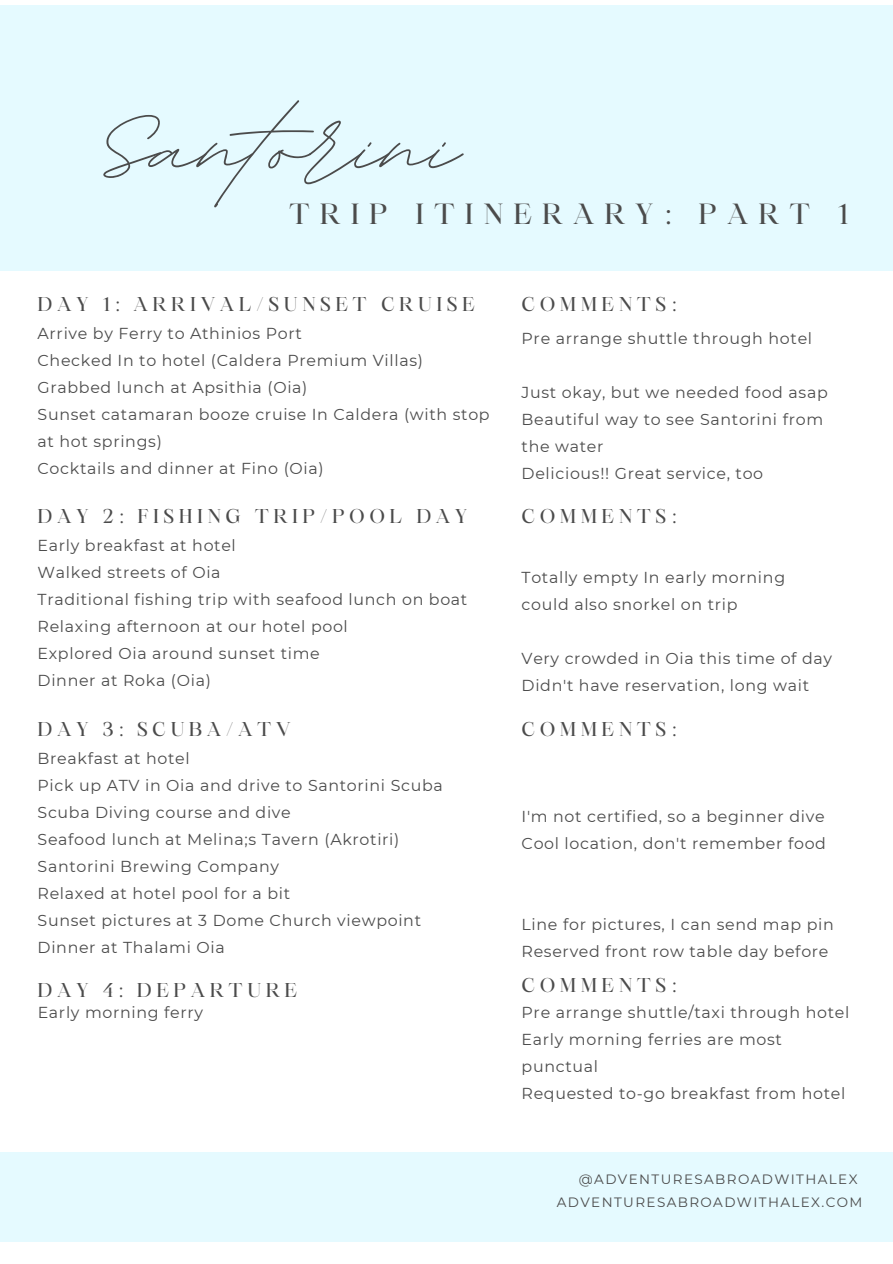
<style>
.page{position:relative;width:893px;height:1264px;background:#fff}
.page>*{position:absolute;margin:0;border:0;box-sizing:border-box;transform-origin:0 0}
.t1{font:158.1px "BD Script";color:#4b4b4b}
.t2{font:27.9px "Maharlika";letter-spacing:.36em;color:#4b4b4b}
.t3{font:19.2px "Maharlika";letter-spacing:.23em;color:#4b4b4b}
.t4{font:15.9px/27px "Montserrat";letter-spacing:.045em;color:#4b4b4b}
.t5{font:13.5px "Montserrat";letter-spacing:.105em;color:#4b4b4b}
</style>
<div class="page">
<div style="left:0;top:1152px;width:892px;height:89px;background:#e5faff"></div>
<div style="left:0;top:5px;width:892px;height:266px;background:#e5faff"></div>
<p class="t1" style="left:99px;top:43px;width:362px">Santorini</p>
<p class="t2" style="left:289px;top:203px;width:560px">TRIP ITINERARY: PART 1</p>
<p class="t3" style="left:38px;top:296px;width:439px">DAY 1: ARRIVAL/SUNSET CRUISE</p>
<p class="t3" style="left:521px;top:296px;width:156px">COMMENTS:</p>
<p class="t4" style="left:521px;top:325px;width:292px">Pre arrange shuttle through hotel</p>
<p class="t4" style="left:521px;top:379px;width:308px">Just okay, but we needed food asap</p>
<p class="t4" style="left:521px;top:406px;width:303px">Beautiful way to see Santorini from the water</p>
<p class="t4" style="left:521px;top:460px;width:243px">Delicious!! Great service, too</p>
<p class="t4" style="left:38px;top:320px;width:266px">Arrive by Ferry to Athinios Port</p>
<p class="t4" style="left:38px;top:347px;width:387px">Checked In to hotel (Caldera Premium Villas)</p>
<p class="t4" style="left:38px;top:374px;width:271px">Grabbed lunch at Apsithia (Oia)</p>
<p class="t4" style="left:38px;top:401px;width:453px">Sunset catamaran booze cruise In Caldera (with stop at hot springs)</p>
<p class="t4" style="left:38px;top:455px;width:287px">Cocktails and dinner at Fino (Oia)</p>
<p class="t3" style="left:38px;top:508px;width:431px">DAY 2: FISHING TRIP/POOL DAY</p>
<p class="t3" style="left:521px;top:508px;width:156px">COMMENTS:</p>
<p class="t4" style="left:38px;top:532px;width:200px">Early breakfast at hotel</p>
<p class="t4" style="left:38px;top:559px;width:184px">Walked streets of Oia</p>
<p class="t4" style="left:38px;top:586px;width:431px">Traditional fishing trip with seafood lunch on boat</p>
<p class="t4" style="left:38px;top:613px;width:312px">Relaxing afternoon at our hotel pool</p>
<p class="t4" style="left:38px;top:640px;width:284px">Explored Oia around sunset time</p>
<p class="t4" style="left:38px;top:667px;width:175px">Dinner at Roka (Oia)</p>
<p class="t4" style="left:521px;top:564px;width:265px">Totally empty In early morning</p>
<p class="t4" style="left:521px;top:591px;width:217px">could also snorkel on trip</p>
<p class="t4" style="left:521px;top:645px;width:312px">Very crowded in Oia this time of day</p>
<p class="t4" style="left:521px;top:672px;width:289px">Didn't have reservation, long wait</p>
<p class="t3" style="left:38px;top:720px;width:255px">DAY 3: SCUBA/ATV</p>
<p class="t3" style="left:521px;top:720px;width:156px">COMMENTS:</p>
<p class="t4" style="left:38px;top:744px;width:154px">Breakfast at hotel</p>
<p class="t4" style="left:38px;top:771px;width:407px">Pick up ATV in Oia and drive to Santorini Scuba</p>
<p class="t4" style="left:38px;top:798px;width:255px">Scuba Diving course and dive</p>
<p class="t4" style="left:38px;top:825px;width:363px">Seafood lunch at Melina;s Tavern (Akrotiri)</p>
<p class="t4" style="left:38px;top:852px;width:243px">Santorini Brewing Company</p>
<p class="t4" style="left:38px;top:879px;width:254px">Relaxed at hotel pool for a bit</p>
<p class="t4" style="left:38px;top:906px;width:385px">Sunset pictures at 3 Dome Church viewpoint</p>
<p class="t4" style="left:38px;top:933px;width:189px">Dinner at Thalami Oia</p>
<p class="t4" style="left:521px;top:803px;width:304px">I'm not certified, so a beginner dive</p>
<p class="t4" style="left:521px;top:830px;width:306px">Cool location, don't remember food</p>
<p class="t4" style="left:521px;top:911px;width:314px">Line for pictures, I can send map pin</p>
<p class="t4" style="left:521px;top:938px;width:308px">Reserved front row table day before</p>
<p class="t3" style="left:38px;top:981px;width:261px">DAY 4: DEPARTURE</p>
<p class="t3" style="left:521px;top:977px;width:156px">COMMENTS:</p>
<p class="t4" style="left:521px;top:998px;width:329px">Pre arrange shuttle/taxi through hotel</p>
<p class="t4" style="left:521px;top:1025px;width:262px">Early morning ferries are most punctual</p>
<p class="t4" style="left:521px;top:1079px;width:325px">Requested to-go breakfast from hotel</p>
<p class="t4" style="left:38px;top:998px;width:167px">Early morning ferry</p>
<p class="t5" style="left:579px;top:1170px;width:280px">@ADVENTURESABROADWITHALEX</p>
<p class="t5" style="left:557px;top:1193px;width:307px">ADVENTURESABROADWITHALEX.COM</p>
</div>
